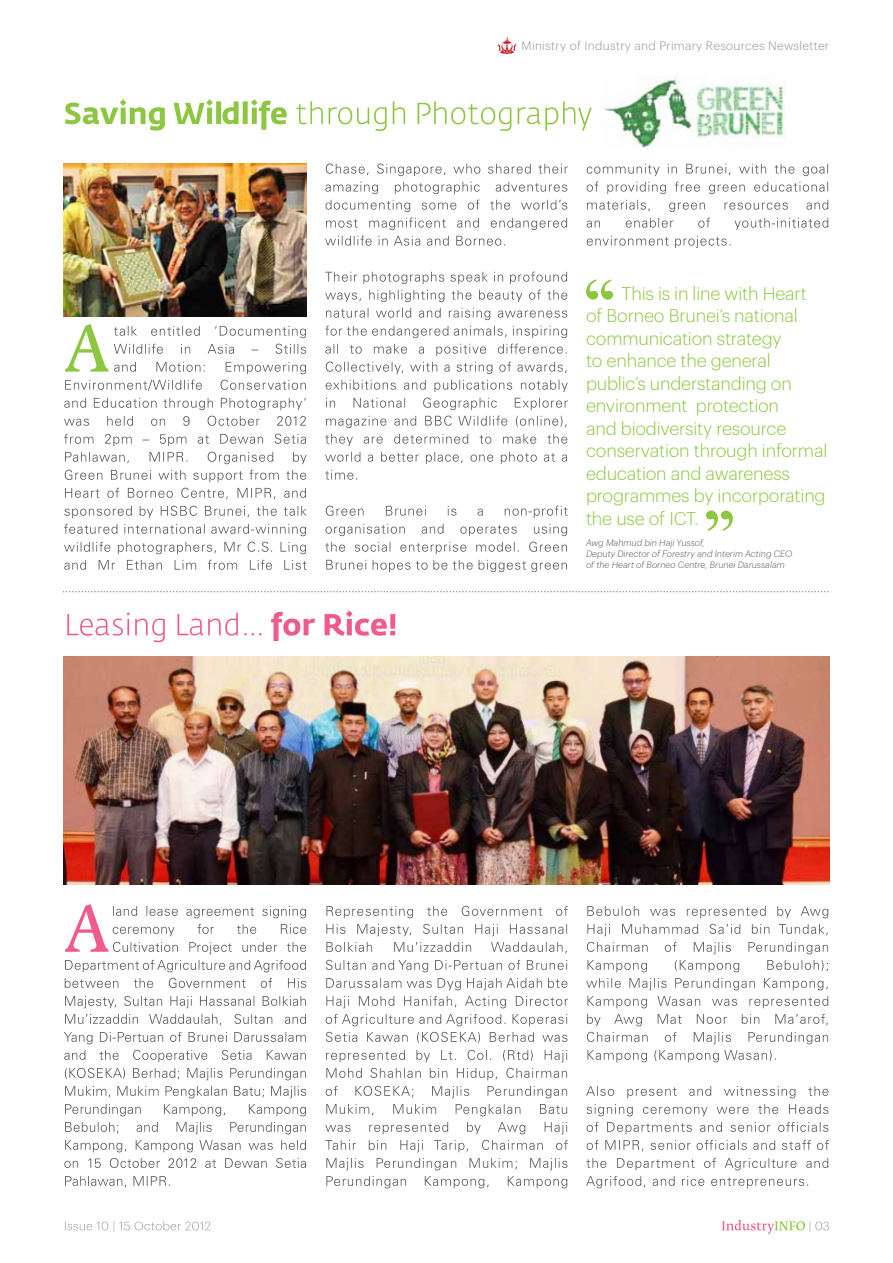
<style>
.page{position:relative;width:893px;height:1263px;background:#fff}
.page>*{position:absolute;margin:0;border:0;box-sizing:border-box;transform-origin:0 0}
.t1{font:300 18px/22.5px "Graphik";letter-spacing:-.01em;color:#8dc641}
.t2{font:300 12px "Graphik";letter-spacing:.025em;color:#939598}
.t3{font:italic 300 9px/10.8px "Graphik";color:#58595b}
</style>
<div class="page">
<img style="left:603px;top:77px;width:182px;height:71px">
<svg style="left:498px;top:37px;width:18px;height:17px"></svg>
<svg style="left:722px;top:1220px;width:107px;height:14px"></svg>
<svg style="left:65px;top:1221px;width:145px;height:11px"></svg>
<svg style="left:586px;top:279px;width:27px;height:21px"></svg>
<svg style="left:706px;top:511px;width:27px;height:20px"></svg>
<svg style="left:64px;top:591px;width:765px;height:1px"></svg>
<svg style="left:297px;top:101px;width:295px;height:30px"></svg>
<svg style="left:65px;top:99px;width:222px;height:32px"></svg>
<svg style="left:64px;top:560px;width:243px;height:10px"></svg>
<svg style="left:64px;top:542px;width:242px;height:12px"></svg>
<svg style="left:64px;top:524px;width:242px;height:12px"></svg>
<svg style="left:64px;top:506px;width:243px;height:12px"></svg>
<svg style="left:65px;top:488px;width:241px;height:11px"></svg>
<svg style="left:65px;top:470px;width:241px;height:12px"></svg>
<svg style="left:65px;top:452px;width:242px;height:12px"></svg>
<svg style="left:64px;top:434px;width:242px;height:12px"></svg>
<svg style="left:64px;top:416px;width:242px;height:10px"></svg>
<svg style="left:64px;top:398px;width:242px;height:12px"></svg>
<svg style="left:65px;top:380px;width:241px;height:11px"></svg>
<svg style="left:65px;top:324px;width:241px;height:50px"></svg>
<svg style="left:326px;top:560px;width:241px;height:12px"></svg>
<svg style="left:325px;top:542px;width:242px;height:12px"></svg>
<svg style="left:325px;top:524px;width:242px;height:12px"></svg>
<svg style="left:326px;top:506px;width:242px;height:12px"></svg>
<svg style="left:325px;top:470px;width:32px;height:10px"></svg>
<svg style="left:325px;top:452px;width:242px;height:12px"></svg>
<svg style="left:325px;top:434px;width:242px;height:12px"></svg>
<svg style="left:326px;top:416px;width:241px;height:12px"></svg>
<svg style="left:326px;top:398px;width:242px;height:12px"></svg>
<svg style="left:326px;top:380px;width:242px;height:12px"></svg>
<svg style="left:326px;top:362px;width:241px;height:12px"></svg>
<svg style="left:325px;top:344px;width:242px;height:12px"></svg>
<svg style="left:325px;top:326px;width:242px;height:12px"></svg>
<svg style="left:326px;top:308px;width:241px;height:12px"></svg>
<svg style="left:325px;top:290px;width:242px;height:12px"></svg>
<svg style="left:325px;top:272px;width:242px;height:12px"></svg>
<svg style="left:325px;top:236px;width:180px;height:10px"></svg>
<svg style="left:326px;top:218px;width:241px;height:12px"></svg>
<svg style="left:326px;top:200px;width:241px;height:12px"></svg>
<svg style="left:325px;top:182px;width:242px;height:12px"></svg>
<svg style="left:326px;top:164px;width:242px;height:12px"></svg>
<svg style="left:587px;top:236px;width:144px;height:12px"></svg>
<svg style="left:587px;top:218px;width:241px;height:12px"></svg>
<svg style="left:587px;top:200px;width:241px;height:12px"></svg>
<svg style="left:587px;top:182px;width:241px;height:12px"></svg>
<svg style="left:587px;top:164px;width:241px;height:12px"></svg>
<img style="left:64px;top:164px;width:243px;height:152px">
<svg style="left:65px;top:1176px;width:105px;height:11px"></svg>
<svg style="left:64px;top:1158px;width:242px;height:10px"></svg>
<svg style="left:65px;top:1140px;width:241px;height:12px"></svg>
<svg style="left:65px;top:1122px;width:241px;height:12px"></svg>
<svg style="left:65px;top:1104px;width:241px;height:12px"></svg>
<svg style="left:65px;top:1086px;width:241px;height:12px"></svg>
<svg style="left:65px;top:1068px;width:241px;height:12px"></svg>
<svg style="left:64px;top:1050px;width:242px;height:12px"></svg>
<svg style="left:64px;top:1032px;width:242px;height:12px"></svg>
<svg style="left:65px;top:1014px;width:241px;height:11px"></svg>
<svg style="left:65px;top:996px;width:241px;height:12px"></svg>
<svg style="left:65px;top:978px;width:241px;height:10px"></svg>
<svg style="left:65px;top:960px;width:241px;height:12px"></svg>
<svg style="left:65px;top:904px;width:241px;height:50px"></svg>
<svg style="left:326px;top:1176px;width:241px;height:12px"></svg>
<svg style="left:326px;top:1158px;width:241px;height:12px"></svg>
<svg style="left:325px;top:1140px;width:243px;height:12px"></svg>
<svg style="left:325px;top:1122px;width:242px;height:12px"></svg>
<svg style="left:326px;top:1104px;width:241px;height:12px"></svg>
<svg style="left:326px;top:1086px;width:241px;height:12px"></svg>
<svg style="left:326px;top:1068px;width:241px;height:12px"></svg>
<svg style="left:326px;top:1050px;width:241px;height:12px"></svg>
<svg style="left:326px;top:1032px;width:241px;height:11px"></svg>
<svg style="left:326px;top:1014px;width:241px;height:12px"></svg>
<svg style="left:326px;top:996px;width:242px;height:12px"></svg>
<svg style="left:326px;top:978px;width:241px;height:12px"></svg>
<svg style="left:326px;top:960px;width:241px;height:12px"></svg>
<svg style="left:326px;top:942px;width:241px;height:11px"></svg>
<svg style="left:326px;top:924px;width:241px;height:12px"></svg>
<svg style="left:326px;top:906px;width:242px;height:12px"></svg>
<svg style="left:586px;top:1176px;width:222px;height:12px"></svg>
<svg style="left:586px;top:1158px;width:242px;height:12px"></svg>
<svg style="left:587px;top:1140px;width:242px;height:11px"></svg>
<svg style="left:587px;top:1122px;width:241px;height:12px"></svg>
<svg style="left:587px;top:1104px;width:241px;height:12px"></svg>
<svg style="left:586px;top:1086px;width:242px;height:12px"></svg>
<svg style="left:587px;top:1050px;width:189px;height:12px"></svg>
<svg style="left:587px;top:1032px;width:241px;height:12px"></svg>
<svg style="left:587px;top:1014px;width:241px;height:12px"></svg>
<svg style="left:587px;top:996px;width:241px;height:12px"></svg>
<svg style="left:586px;top:978px;width:242px;height:12px"></svg>
<svg style="left:587px;top:960px;width:241px;height:12px"></svg>
<svg style="left:587px;top:942px;width:241px;height:12px"></svg>
<svg style="left:587px;top:924px;width:241px;height:12px"></svg>
<svg style="left:587px;top:906px;width:241px;height:12px"></svg>
<svg style="left:271px;top:610px;width:124px;height:31px"></svg>
<svg style="left:67px;top:612px;width:194px;height:30px"></svg>
<img style="left:64px;top:656px;width:765px;height:229px">
<p class="t2" style="left:522px;top:37px;width:309px">Ministry of Industry and Primary Resources Newsletter</p>
<p class="t1" style="left:586px;top:281px;width:243px;text-indent:35px">This is in line with Heart of Borneo Brunei’s national communication strategy<br>to enhance the general public’s understanding on environment protection<br>and biodiversity resource conservation through informal education and awareness programmes by incorporating the use of ICT.</p>
<p class="t3" style="left:586px;top:537px;width:208px">Awg Mahmud bin Haji Yussof,<br>Deputy Director of Forestry and Interim Acting CEO of the Heart of Borneo Centre, Brunei Darussalam</p>
</div>
